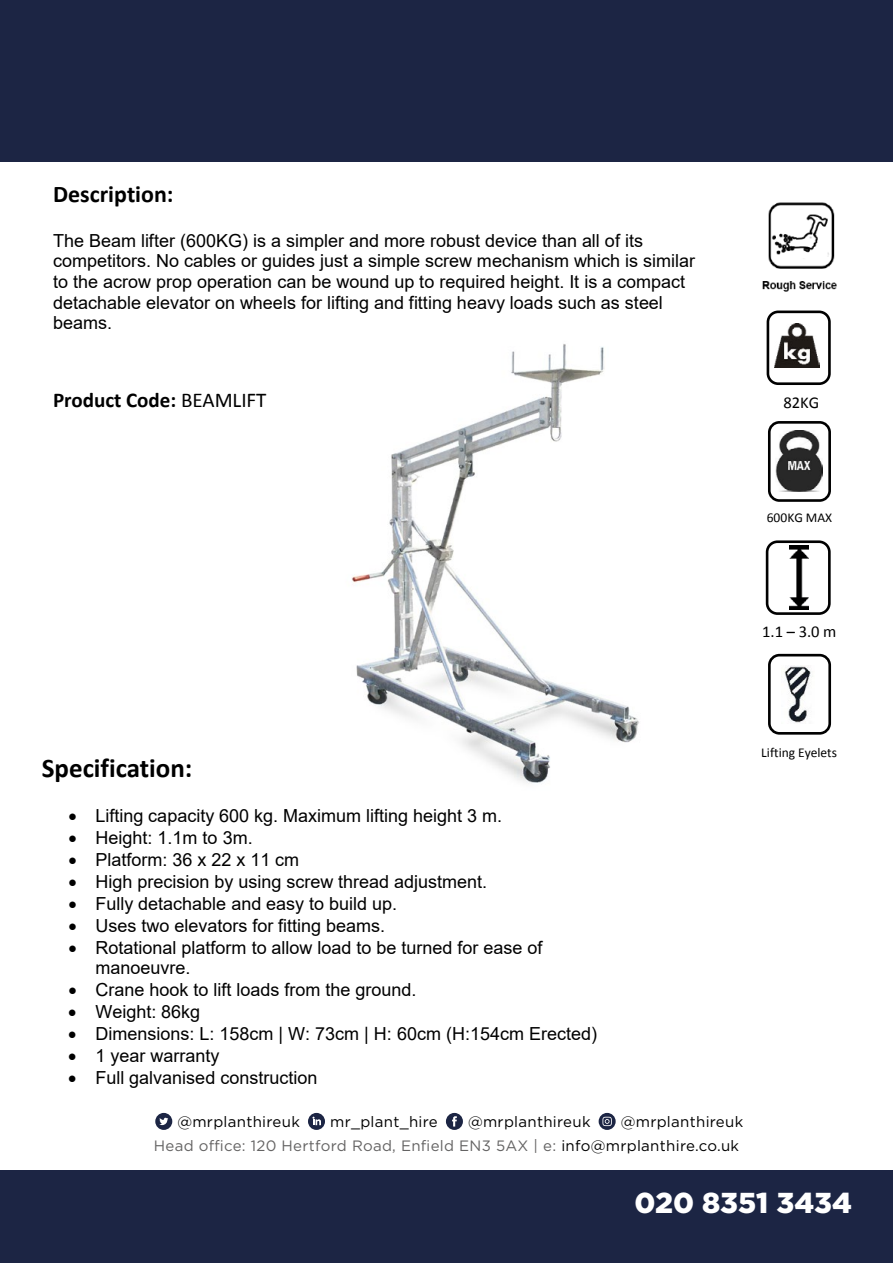
<style>
.page{position:relative;width:893px;height:1263px;background:#fff}
.page>*{position:absolute;margin:0;border:0;box-sizing:border-box;transform-origin:0 0}
.t1{font:900 28.8px "Gotham";color:#fff}
.t2{font:700 27px "Calibri";color:#000}
.t3{font:700 24px "Calibri";color:#000}
.t4{font:700 21px "Calibri";color:#000}
.t5{font:18px/20.7px "Arial";color:#000}
.t6{font:16.5px "Calibri";color:#000}
.t7{font:15px/24.5px "Gotham";letter-spacing:.02em;color:#646363;text-align:right}
.t8{font:15px "Gotham";letter-spacing:.02em;color:#000}
.t9{font:13.5px "Calibri";color:#000}
.s1{font-weight:400}
.s2{color:#000}
</style>
<div class="page">
<div style="left:155px;top:1113px;width:17px;height:17px;background:#1c2544;border-radius:9px"></div>
<svg style="left:159px;top:1118px;width:9px;height:7px"></svg>
<div style="left:308px;top:1113px;width:17px;height:17px;background:#1c2544;border-radius:9px"></div>
<svg style="left:312px;top:1117px;width:9px;height:8px"></svg>
<div style="left:446px;top:1113px;width:17px;height:17px;background:#1c2544;border-radius:9px"></div>
<svg style="left:452px;top:1116px;width:5px;height:10px"></svg>
<svg style="left:599px;top:1113px;width:17px;height:17px"></svg>
<svg style="left:602px;top:1117px;width:10px;height:9px"></svg>
<div style="left:0;top:1170px;width:893px;height:93px;background:#1c2544"></div>
<div style="left:0;top:0;width:893px;height:162px;background:#1c2544"></div>
<img style="left:762px;top:202px;width:75px;height:90px">
<img style="left:776px;top:430px;width:46px;height:61px">
<img style="left:789px;top:546px;width:20px;height:63px">
<img style="left:784px;top:665px;width:27px;height:58px">
<div style="left:767px;top:310px;width:64px;height:75px;border:3px solid #000;border-radius:10px"></div>
<img style="left:775px;top:323px;width:44px;height:45px">
<div style="left:768px;top:421px;width:63px;height:81px;border:3px solid #000;border-radius:10px"></div>
<div style="left:766px;top:540px;width:65px;height:75px;border:3px solid #000;border-radius:10px"></div>
<div style="left:768px;top:654px;width:63px;height:81px;border:3px solid #000;border-radius:10px"></div>
<img style="left:352px;top:344px;width:287px;height:440px">
<h3 class="t3" style="left:53px;top:178px;width:122px">Description:</h3>
<p class="t5" style="left:53px;top:230px;width:644px">The Beam lifter (600KG) is a simpler and more robust device than all of its competitors. No cables or guides just a simple screw mechanism which is similar to the acrow prop operation can be wound up to required height. It is a compact detachable elevator on wheels for lifting and fitting heavy loads such as steel beams.</p>
<p class="t4" style="left:53px;top:386px;width:215px">Product Code: <span class="s1">BEAMLIFT</span></p>
<h2 class="t2" style="left:42px;top:751px;width:152px">Specification:</h2>
<p class="t5" style="left:68px;top:805px;width:435px">• Lifting capacity 600 kg. Maximum lifting height 3 m.</p>
<p class="t5" style="left:68px;top:827px;width:186px">• Height: 1.1m to 3m.</p>
<p class="t5" style="left:68px;top:849px;width:232px">• Platform: 36 x 22 x 11 cm</p>
<p class="t5" style="left:68px;top:871px;width:420px">• High precision by using screw thread adjustment.</p>
<p class="t5" style="left:68px;top:893px;width:330px">• Fully detachable and easy to build up.</p>
<p class="t5" style="left:68px;top:915px;width:318px">• Uses two elevators for fitting beams.</p>
<p class="t5" style="left:95px;top:937px;width:449px;text-indent:-27px">• Rotational platform to allow load to be turned for ease of manoeuvre.</p>
<p class="t5" style="left:68px;top:979px;width:350px">• Crane hook to lift loads from the ground.</p>
<p class="t5" style="left:68px;top:1001px;width:133px">• Weight: 86kg</p>
<p class="t5" style="left:68px;top:1023px;width:530px">• Dimensions: L: 158cm | W: 73cm | H: 60cm (H:154cm Erected)</p>
<p class="t5" style="left:68px;top:1045px;width:153px">• 1 year warranty</p>
<p class="t5" style="left:68px;top:1067px;width:251px">• Full galvanised construction</p>
<p class="t6" style="left:783px;top:392px;width:37px">82KG</p>
<p class="t9" style="left:767px;top:509px;width:67px">600KG MAX</p>
<p class="t6" style="left:762px;top:621px;width:76px">1.1 – 3.0 m</p>
<p class="t9" style="left:761px;top:744px;width:78px">Lifting Eyelets</p>
<p class="t7" style="left:154px;top:1109px;width:591px"><span class="s2">@mrplanthireuk<br></span>Head office: 120 Hertford Road, Enfield EN3 5AX | e: <span class="s2">info@mrplanthire.co.uk</span></p>
<h1 class="t1" style="left:634px;top:1182px;width:219px">020 8351 3434</h1>
<p class="t8" style="left:177px;top:1112px;width:124px">@mrplanthireuk</p>
<p class="t8" style="left:330px;top:1112px;width:109px">mr_plant_hire</p>
<p class="t8" style="left:468px;top:1112px;width:124px">@mrplanthireuk</p>
</div>
